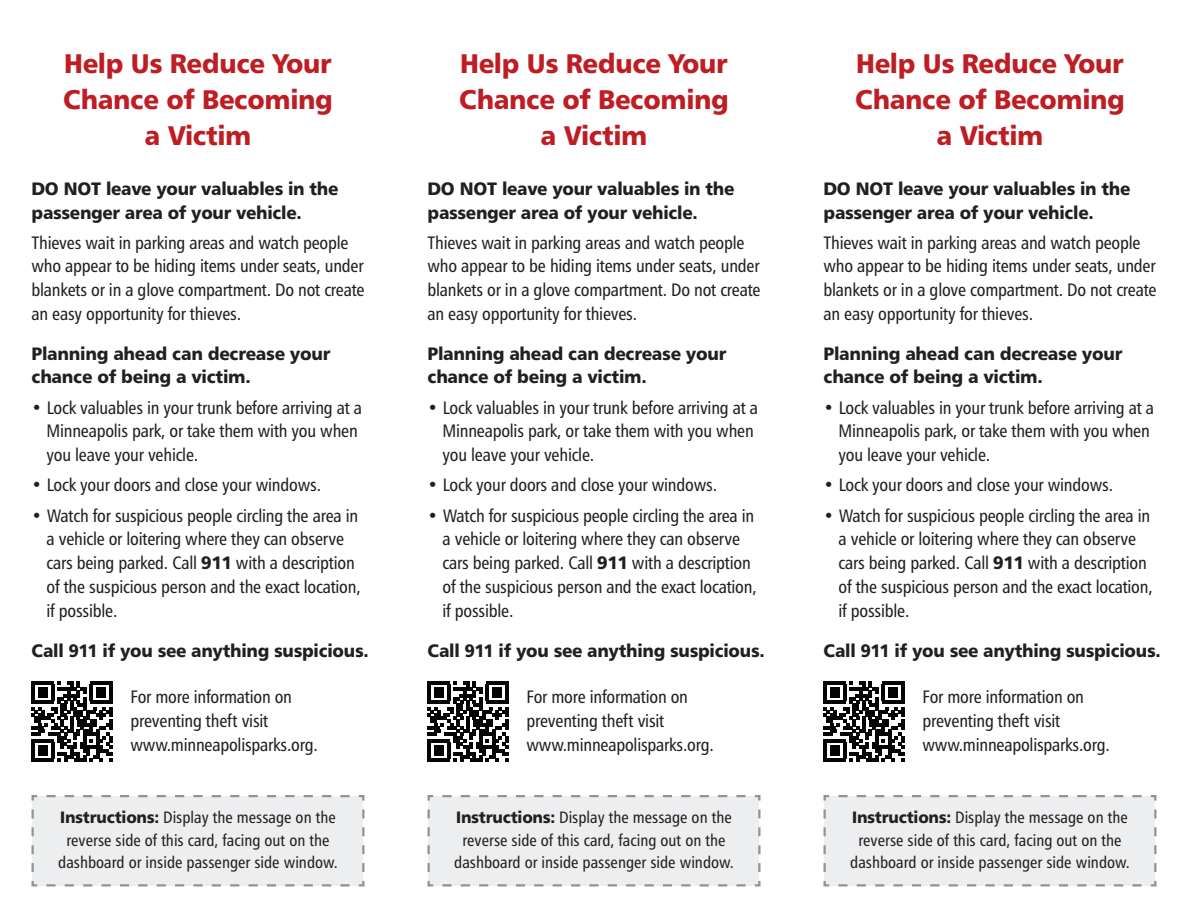
<style>
.page{position:relative;width:1188px;height:918px;background:#fff}
.page>*{position:absolute;margin:0;border:0;box-sizing:border-box;transform-origin:0 0}
.t1{font:27px/36px "Humanist 777 BT Black B";letter-spacing:-.015em;color:#be1e23;text-align:center}
.t2{font:18px/24px "Humanist 777 BT Roman Condensed B";letter-spacing:-.01em;color:#231f20}
.t3{font:18px/24px "Humanist 777 BT Black B";letter-spacing:-.015em;color:#231f20}
.t4{font:18px "Humanist 777 BT Black B";letter-spacing:-.015em;color:#231f20;scale:.96 1}
.t5{font:16.5px/22.5px "Humanist 777 BT Roman Condensed B";color:#231f20;text-align:center}
.s1{font-family:"Humanist 777 BT Black B"}
</style>
<div class="page">
<div style="left:31px;top:795px;width:334px;height:92px;background:#edeeef"></div>
<svg style="left:32px;top:681px;width:80px;height:81px"></svg>
<div style="left:427px;top:795px;width:334px;height:92px;background:#edeeef"></div>
<svg style="left:428px;top:681px;width:80px;height:81px"></svg>
<div style="left:823px;top:795px;width:334px;height:92px;background:#edeeef"></div>
<svg style="left:824px;top:681px;width:80px;height:81px"></svg>
<h1 class="t1" style="left:63px;top:45px;width:271px">Help Us Reduce Your<br>Chance of Becoming a Victim</h1>
<p class="t3" style="left:32px;top:176px;width:309px">DO NOT leave your valuables in the passenger area of your vehicle.</p>
<p class="t2" style="left:32px;top:230px;width:335px">Thieves wait in parking areas and watch people who appear to be hiding items under seats, under blankets or in a glove compartment. Do not create an easy opportunity for thieves.</p>
<p class="t3" style="left:32px;top:341px;width:300px">Planning ahead can decrease your chance of being a victim.</p>
<p class="t2" style="left:46px;top:395px;width:317px;text-indent:-15px">• Lock valuables in your trunk before arriving at a<br>Minneapolis park, or take them with you when you leave your vehicle.</p>
<p class="t2" style="left:32px;top:473px;width:291px">• Lock your doors and close your windows.</p>
<p class="t2" style="left:46px;top:503px;width:316px;text-indent:-15px">• Watch for suspicious people circling the area in a vehicle or loitering where they can observe cars being parked. Call <span class="s1">911</span> with a description of the suspicious person and the exact location, if possible.</p>
<p class="t4" style="left:32px;top:639px;width:353px">Call 911 if you see anything suspicious.</p>
<p class="t2" style="left:130px;top:684px;width:189px">For more information on preventing theft visit www.minneapolisparks.org.</p>
<p class="t5" style="left:58px;top:806px;width:281px"><span class="s1">Instructions:</span> Display the message on the reverse side of this card, facing out on the dashboard or inside passenger side window.</p>
<h1 class="t1" style="left:459px;top:45px;width:271px">Help Us Reduce Your<br>Chance of Becoming a Victim</h1>
<p class="t3" style="left:428px;top:176px;width:309px">DO NOT leave your valuables in the passenger area of your vehicle.</p>
<p class="t2" style="left:428px;top:230px;width:335px">Thieves wait in parking areas and watch people who appear to be hiding items under seats, under blankets or in a glove compartment. Do not create an easy opportunity for thieves.</p>
<p class="t3" style="left:428px;top:341px;width:300px">Planning ahead can decrease your chance of being a victim.</p>
<p class="t2" style="left:442px;top:395px;width:317px;text-indent:-15px">• Lock valuables in your trunk before arriving at a<br>Minneapolis park, or take them with you when you leave your vehicle.</p>
<p class="t2" style="left:428px;top:473px;width:291px">• Lock your doors and close your windows.</p>
<p class="t2" style="left:442px;top:503px;width:316px;text-indent:-15px">• Watch for suspicious people circling the area in a vehicle or loitering where they can observe cars being parked. Call <span class="s1">911</span> with a description of the suspicious person and the exact location, if possible.</p>
<p class="t4" style="left:428px;top:639px;width:353px">Call 911 if you see anything suspicious.</p>
<p class="t2" style="left:526px;top:684px;width:189px">For more information on preventing theft visit www.minneapolisparks.org.</p>
<p class="t5" style="left:454px;top:806px;width:281px"><span class="s1">Instructions:</span> Display the message on the reverse side of this card, facing out on the dashboard or inside passenger side window.</p>
<h1 class="t1" style="left:855px;top:45px;width:271px">Help Us Reduce Your<br>Chance of Becoming a Victim</h1>
<p class="t3" style="left:824px;top:176px;width:309px">DO NOT leave your valuables in the passenger area of your vehicle.</p>
<p class="t2" style="left:824px;top:230px;width:335px">Thieves wait in parking areas and watch people who appear to be hiding items under seats, under blankets or in a glove compartment. Do not create an easy opportunity for thieves.</p>
<p class="t3" style="left:824px;top:341px;width:300px">Planning ahead can decrease your chance of being a victim.</p>
<p class="t2" style="left:838px;top:395px;width:317px;text-indent:-15px">• Lock valuables in your trunk before arriving at a<br>Minneapolis park, or take them with you when you leave your vehicle.</p>
<p class="t2" style="left:824px;top:473px;width:291px">• Lock your doors and close your windows.</p>
<p class="t2" style="left:838px;top:503px;width:316px;text-indent:-15px">• Watch for suspicious people circling the area in a vehicle or loitering where they can observe cars being parked. Call <span class="s1">911</span> with a description of the suspicious person and the exact location, if possible.</p>
<p class="t4" style="left:824px;top:639px;width:353px">Call 911 if you see anything suspicious.</p>
<p class="t2" style="left:922px;top:684px;width:189px">For more information on preventing theft visit www.minneapolisparks.org.</p>
<p class="t5" style="left:850px;top:806px;width:281px"><span class="s1">Instructions:</span> Display the message on the reverse side of this card, facing out on the dashboard or inside passenger side window.</p>
</div>
